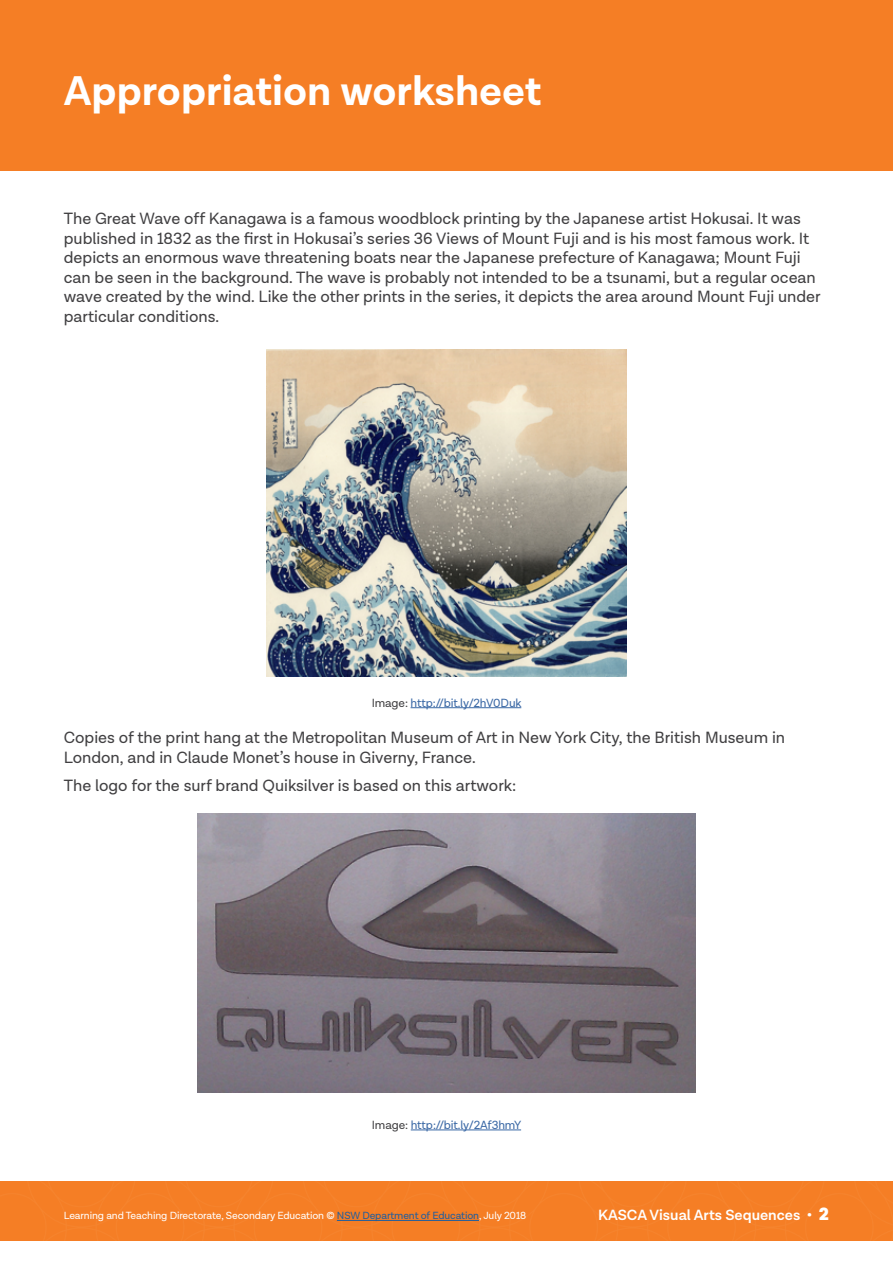
<style>
.page{position:relative;width:893px;height:1263px;background:#fff}
.page>*{position:absolute;margin:0;border:0;box-sizing:border-box;transform-origin:0 0}
.t1{font:700 42px "Lota Grotesque";color:#fff}
.t2{font:16.5px/19.5px "Lota Grotesque";color:#414042}
.t3{font:600 15px "Lota Grotesque";color:#fff}
.t4{font:12px "Lota Grotesque";letter-spacing:-.01em;color:#3a68a5}
.t5{font:10.5px "Lota Grotesque";letter-spacing:-.01em;color:#fff}
.s1{color:#414042}
.s2{color:#215e9e}
.s3{font-weight:900;font-size:18px}
</style>
<div class="page">
<div style="left:0;top:1181px;width:893px;height:59px;background:#f57e25"></div>
<hr style="left:337px;top:1220px;width:142px;height:1px;background:#215e9e">
<div style="left:0;top:0;width:893px;height:171px;background:#f57e25"></div>
<hr style="left:411px;top:707px;width:110px;height:1px;background:#3a68a5">
<hr style="left:411px;top:1129px;width:110px;height:1px;background:#3a68a5">
<img style="left:266px;top:350px;width:361px;height:326px">
<img style="left:198px;top:813px;width:497px;height:280px">
<h1 class="t1" style="left:64px;top:67px;width:479px">Appropriation worksheet</h1>
<p class="t2" style="left:64px;top:209px;width:758px">The Great Wave off Kanagawa is a famous woodblock printing by the Japanese artist Hokusai. It was published in 1832 as the first in Hokusai’s series 36 Views of Mount Fuji and is his most famous work. It depicts an enormous wave threatening boats near the Japanese prefecture of Kanagawa; Mount Fuji can be seen in the background. The wave is probably not intended to be a tsunami, but a regular ocean wave created by the wind. Like the other prints in the series, it depicts the area around Mount Fuji under particular conditions.</p>
<p class="t4" style="left:372px;top:696px;width:151px"><span class="s1">Image:</span> http://bit.ly/2hV0Duk</p>
<p class="t2" style="left:64px;top:728px;width:723px">Copies of the print hang at the Metropolitan Museum of Art in New York City, the British Museum in<br>London, and in Claude Monet’s house in Giverny, France.</p>
<p class="t2" style="left:64px;top:776px;width:454px">The logo for the surf brand Quiksilver is based on this artwork:</p>
<p class="t4" style="left:372px;top:1118px;width:151px"><span class="s1">Image:</span> http://bit.ly/2Af3hmY</p>
<p class="t5" style="left:64px;top:1210px;width:464px">Learning and Teaching Directorate, Secondary Education © <span class="s2">NSW Department of Education</span>, July 2018</p>
<p class="t3" style="left:598px;top:1206px;width:232px">KASCA Visual Arts Sequences • <span class="s3">2</span></p>
</div>
